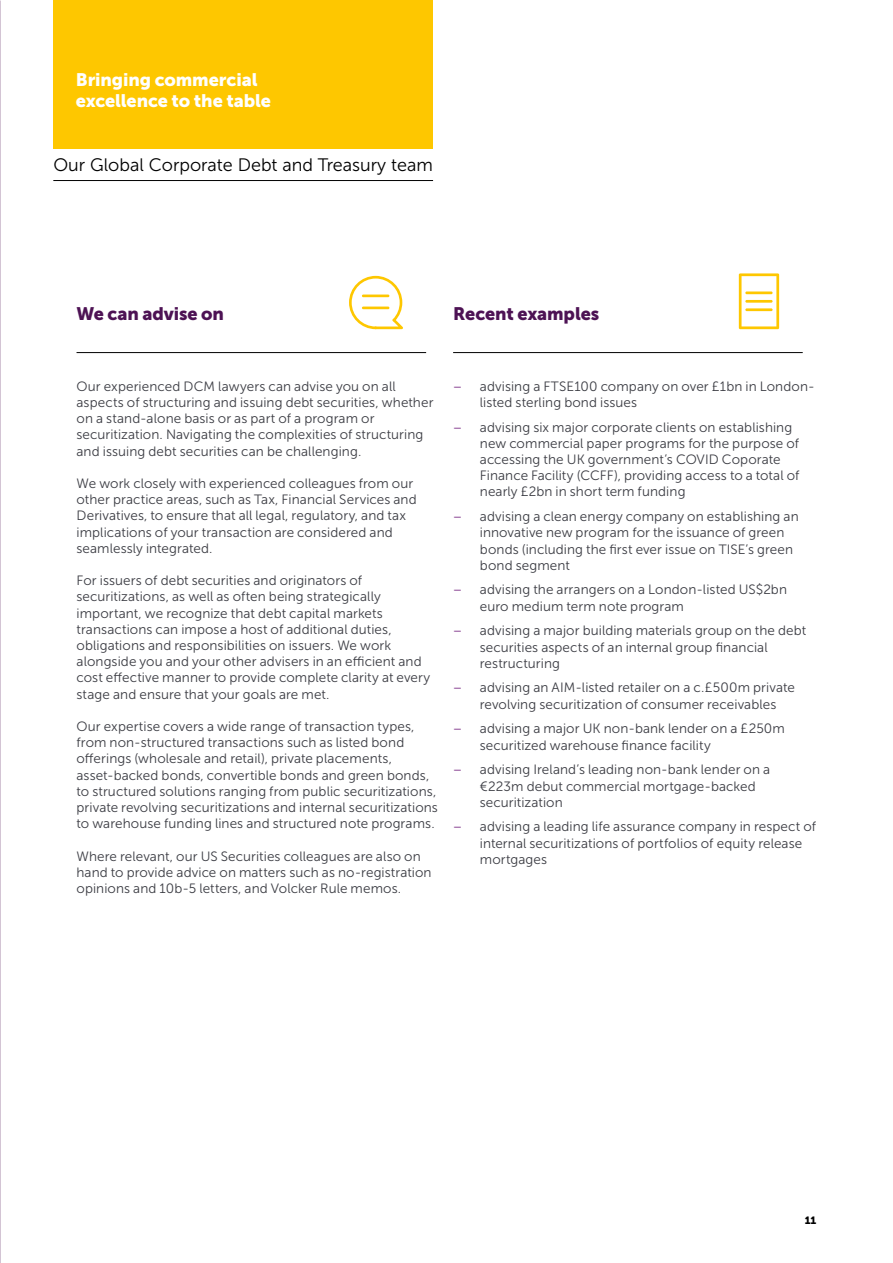
<style>
.page{position:relative;width:893px;height:1263px;background:#fff}
.page>*{position:absolute;margin:0;border:0;box-sizing:border-box;transform-origin:0 0}
.t1{font:18px/21.6px "Museo Sans 900";letter-spacing:-.005em;color:#fff}
.t2{font:18px "Museo Sans 300";color:#000}
.t3{font:18px "Museo Sans 900";letter-spacing:-.005em;color:#4d1254}
.t4{font:13.5px/16.2px "Museo Sans 300";letter-spacing:.005em;color:#3b3c43}
.t5{font:10.5px "Museo Sans 900";color:#000}
.s1{color:#72207e}
</style>
<div class="page">
<hr style="left:77px;top:352px;width:349px;height:1px;background:#000">
<hr style="left:453px;top:352px;width:350px;height:1px;background:#000">
<svg style="left:349px;top:276px;width:54px;height:53px"></svg>
<hr style="left:362px;top:295px;width:27px;height:2px;background:#fec700">
<hr style="left:362px;top:307px;width:27px;height:2px;background:#fec700">
<svg style="left:739px;top:273px;width:40px;height:56px"></svg>
<hr style="left:745px;top:291px;width:28px;height:3px;background:#fec700">
<hr style="left:745px;top:300px;width:28px;height:3px;background:#fec700">
<hr style="left:745px;top:308px;width:28px;height:3px;background:#fec700">
<div style="left:53px;top:0;width:380px;height:149px;background:#fec700"></div>
<hr style="left:53px;top:180px;width:380px;height:1px;background:#000">
<h1 class="t1" style="left:76px;top:69px;width:197px">Bringing commercial excellence to the table</h1>
<h1 class="t2" style="left:53px;top:155px;width:381px">Our Global Corporate Debt and Treasury team</h1>
<h1 class="t3" style="left:77px;top:303px;width:149px">We can advise on</h1>
<h1 class="t3" style="left:453px;top:303px;width:148px">Recent examples</h1>
<p class="t4" style="left:77px;top:378px;width:358px">Our experienced DCM lawyers can advise you on all aspects of structuring and issuing debt securities, whether on a stand-alone basis or as part of a program or securitization. Navigating the complexities of structuring and issuing debt securities can be challenging.</p>
<p class="t4" style="left:77px;top:475px;width:342px">We work closely with experienced colleagues from our other practice areas, such as Tax, Financial Services and Derivatives, to ensure that all legal, regulatory, and tax implications of your transaction are considered and seamlessly integrated.</p>
<p class="t4" style="left:77px;top:572px;width:355px">For issuers of debt securities and originators of securitizations, as well as often being strategically important, we recognize that debt capital markets transactions can impose a host of additional duties, obligations and responsibilities on issuers. We work alongside you and your other advisers in an efficient and cost effective manner to provide complete clarity at every stage and ensure that your goals are met.</p>
<p class="t4" style="left:77px;top:718px;width:363px">Our expertise covers a wide range of transaction types, from non-structured transactions such as listed bond offerings (wholesale and retail), private placements, asset-backed bonds, convertible bonds and green bonds, to structured solutions ranging from public securitizations, private revolving securitizations and internal securitizations to warehouse funding lines and structured note programs.</p>
<p class="t4" style="left:77px;top:848px;width:357px">Where relevant, our US Securities colleagues are also on hand to provide advice on matters such as no-registration opinions and 10b-5 letters, and Volcker Rule memos.</p>
<p class="t4" style="left:480px;top:378px;width:336px;text-indent:-27px"><span class="s1">–</span> advising a FTSE100 company on over £1bn in London&shy;listed sterling bond issues</p>
<p class="t4" style="left:480px;top:419px;width:321px;text-indent:-27px"><span class="s1">–</span> advising six major corporate clients on establishing new commercial paper programs for the purpose of accessing the UK government’s COVID Coporate Finance Facility (CCFF), providing access to a total of nearly £2bn in short term funding</p>
<p class="t4" style="left:480px;top:508px;width:320px;text-indent:-27px"><span class="s1">–</span> advising a clean energy company on establishing an innovative new program for the issuance of green bonds (including the first ever issue on TISE’s green bond segment</p>
<p class="t4" style="left:480px;top:582px;width:309px;text-indent:-27px"><span class="s1">–</span> advising the arrangers on a London-listed US$2bn euro medium term note program</p>
<p class="t4" style="left:480px;top:623px;width:328px;text-indent:-27px"><span class="s1">–</span> advising a major building materials group on the debt securities aspects of an internal group financial restructuring</p>
<p class="t4" style="left:480px;top:680px;width:316px;text-indent:-27px"><span class="s1">–</span> advising an AIM-listed retailer on a c.£500m private revolving securitization of consumer receivables</p>
<p class="t4" style="left:480px;top:721px;width:307px;text-indent:-27px"><span class="s1">–</span> advising a major UK non-bank lender on a £250m securitized warehouse finance facility</p>
<p class="t4" style="left:480px;top:762px;width:292px;text-indent:-27px"><span class="s1">–</span> advising Ireland’s leading non-bank lender on a €223m debut commercial mortgage-backed securitization</p>
<p class="t4" style="left:480px;top:819px;width:338px;text-indent:-27px"><span class="s1">–</span> advising a leading life assurance company in respect of internal securitizations of portfolios of equity release mortgages</p>
<p class="t5" style="left:805px;top:1214px;width:13px">11</p>
</div>
